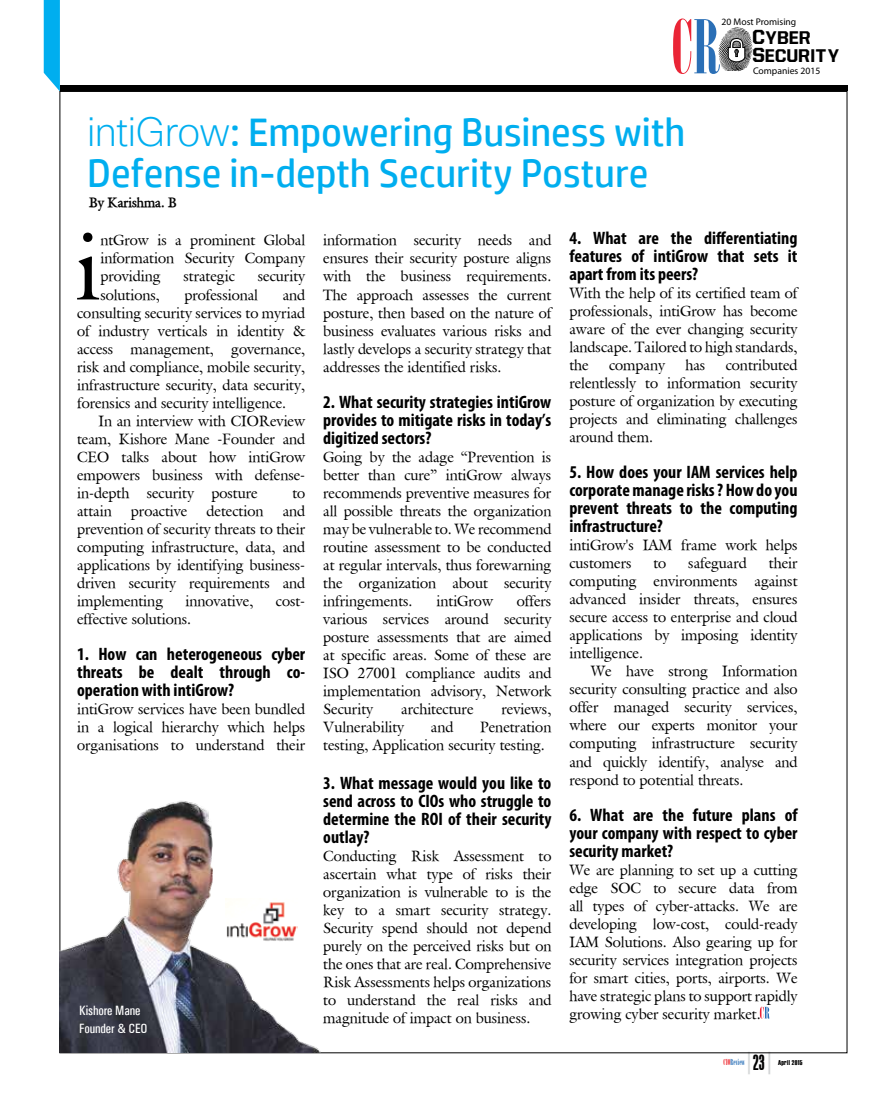
<style>
.page{position:relative;width:872px;height:1106px;background:#fff}
.page>*{position:absolute;margin:0;border:0;box-sizing:border-box;transform-origin:0 0}
.t1{font:94.05px "Galant Normal";color:#000}
.t2{font:39.75px/41px "HP Simplified";letter-spacing:-.005em;color:#00aeef}
.t3{font:condensed 22.5px "Aurora BT";color:#d5d7d8}
.t4{font:condensed 22.5px "Aurora BT";color:#000}
.t5{font:19.35px/17.7px "Allstar 4";letter-spacing:.02em;color:#010101}
.t6{font:700 condensed 18px/18px "Myriad Pro";color:#000;text-align:justify}
.t7{font:15px/18px "Galant Normal";color:#000;text-align:justify}
.t8{font:500 condensed 13.5px/18px "Univers";letter-spacing:-.01em;color:#fff}
.t9{font:700 13.5px "Galant";color:#000}
.t10{font:9.6px "Myriad Pro";color:#010101}
.t11{font:9px "Arsis D";letter-spacing:.015em;color:#266eb7}
.t12{font:7.05px "Haettenschweiler";letter-spacing:.05em;color:#000}
.s1{font-family:"Cisco Sans";font-weight:200}
.s2{color:#d1d3d4}
.s3{color:#ed1d24}
</style>
<div class="page">
<svg style="left:44px;top:0;width:16px;height:91px"></svg>
<div style="left:60px;top:85px;width:787px;height:6px;background:#000"></div>
<img style="left:60px;top:743px;width:261px;height:309px">
<svg style="left:760px;top:1006px;width:10px;height:12px"></svg>
<svg style="left:673px;top:18px;width:80px;height:56px"></svg>
<img style="left:225px;top:898px;width:72px;height:46px">
<p class="t10" style="left:721px;top:16px;width:76px">20 Most Promising</p>
<p class="t5" style="left:753px;top:29px;width:88px">CYBER<br>SECURITY</p>
<h2 class="t2" style="left:87px;top:111px;width:599px"><span class="s1">intiGrow</span>: Empowering Business with<br>Defense in-depth Security Posture</h2>
<p class="t9" style="left:89px;top:193px;width:89px">By Karishma. B</p>
<p class="t10" style="left:753px;top:65px;width:69px">Companies 2015</p>
<h1 class="t1" style="left:75px;top:207px;width:27px">i</h1>
<p class="t7" style="left:100px;top:231px;width:206px">ntGrow is a prominent Global information Security Company providing</p>
<p class="t7" style="left:183px;top:267px;width:53px">strategic</p>
<p class="t7" style="left:258px;top:267px;width:49px">security</p>
<p class="t7" style="left:100px;top:285px;width:61px">solutions,</p>
<p class="t7" style="left:184px;top:285px;width:75px">professional</p>
<p class="t7" style="left:77px;top:285px;width:229px;text-indent:205px">and consulting security services to myriad of industry verticals in identity &amp; access management, governance, risk and compliance, mobile security, infrastructure security, data security, forensics and security intelligence.</p>
<p class="t7" style="left:77px;top:411px;width:229px;text-indent:21px">In an interview with CIOReview team, Kishore Mane -Founder and CEO talks about how intiGrow empowers business with defense&shy;in-depth security posture</p>
<p class="t7" style="left:292px;top:483px;width:14px">to</p>
<p class="t7" style="left:77px;top:501px;width:229px;text-indent:205px">and prevention of security threats to their computing infrastructure, data, and applications by identifying business&shy;driven security requirements and implementing</p>
<p class="t7" style="left:77px;top:501px;width:36px">attain</p>
<p class="t7" style="left:131px;top:501px;width:58px">proactive</p>
<p class="t7" style="left:207px;top:501px;width:58px">detection</p>
<p class="t7" style="left:185px;top:591px;width:69px">innovative,</p>
<p class="t7" style="left:276px;top:591px;width:31px">cost-</p>
<p class="t7" style="left:77px;top:609px;width:115px">effective solutions.</p>
<p class="t6" style="left:77px;top:644px;width:230px">1. How can heterogeneous cyber threats be dealt through co&shy;operation with intiGrow?</p>
<p class="t7" style="left:77px;top:699px;width:229px">intiGrow services have been bundled in a logical hierarchy which helps organisations to understand their</p>
<p class="t8" style="left:79px;top:1001px;width:70px">Kishore Mane<br>Founder &amp; CEO</p>
<p class="t7" style="left:323px;top:231px;width:230px">information security needs and ensures their security posture aligns with the business requirements.<br>The approach assesses the current posture, then based on the nature of business evaluates various risks and lastly develops a security strategy that addresses the identified risks.</p>
<p class="t6" style="left:323px;top:392px;width:230px">2. What security strategies intiGrow provides to mitigate risks in today’s digitized sectors?</p>
<p class="t7" style="left:323px;top:447px;width:230px">Going by the adage “Prevention is better than cure” intiGrow always recommends preventive measures for all possible threats the organization may be vulnerable to. We recommend routine assessment to be conducted at regular intervals, thus forewarning the organization about security infringements.</p>
<p class="t7" style="left:323px;top:591px;width:230px;text-indent:194px">offers various services around security posture assessments that are aimed at specific areas. Some of these are ISO 27001 compliance audits and implementation advisory, Network Security</p>
<p class="t7" style="left:436px;top:591px;width:58px">intiGrow</p>
<p class="t7" style="left:401px;top:699px;width:74px">architecture</p>
<p class="t7" style="left:501px;top:699px;width:51px">reviews,</p>
<p class="t7" style="left:323px;top:717px;width:82px">Vulnerability</p>
<p class="t7" style="left:431px;top:717px;width:24px">and</p>
<p class="t7" style="left:323px;top:717px;width:230px;text-indent:157px">Penetration testing, Application security testing.</p>
<p class="t6" style="left:323px;top:773px;width:230px">3. What message would you like to send across to CIOs who struggle to determine the ROI of their security outlay?</p>
<p class="t7" style="left:323px;top:846px;width:230px">Conducting Risk Assessment to ascertain what type of risks their organization is vulnerable to is the key to a smart security strategy.<br>Security spend should not depend purely on the perceived risks but on the ones that are real. Comprehensive Risk Assessments helps organizations to understand the real risks and magnitude of impact on business.</p>
<p class="t6" style="left:569px;top:229px;width:230px">4. What are the differentiating features of intiGrow that sets it apart from its peers?</p>
<p class="t7" style="left:569px;top:284px;width:230px">With the help of its certified team of professionals, intiGrow has become aware of the ever changing security landscape. Tailored to high standards, the</p>
<p class="t7" style="left:569px;top:356px;width:230px;text-indent:156px">contributed relentlessly to information security posture of organization by executing projects and eliminating challenges around them.</p>
<p class="t6" style="left:569px;top:463px;width:230px">5. How does your IAM services help corporate manage risks ? How do you prevent threats to the computing infrastructure?</p>
<p class="t7" style="left:569px;top:536px;width:230px">intiGrow's IAM frame work helps customers</p>
<p class="t7" style="left:609px;top:356px;width:58px">company</p>
<p class="t7" style="left:685px;top:356px;width:21px">has</p>
<p class="t7" style="left:569px;top:554px;width:230px;text-indent:199px">their computing environments against advanced insider threats, ensures secure access to enterprise and cloud applications by imposing identity intelligence.</p>
<p class="t7" style="left:569px;top:662px;width:230px;text-indent:21px">We have strong Information security consulting practice and also offer managed security services, where our experts monitor your computing infrastructure security and quickly identify, analyse and respond to potential threats.</p>
<p class="t6" style="left:569px;top:805px;width:230px">6. What are the future plans of your company with respect to cyber security market?</p>
<p class="t7" style="left:569px;top:860px;width:230px">We are planning to set up a cutting edge SOC to secure data from all types of cyber-attacks. We are developing low-cost, could-ready IAM Solutions. Also gearing up for security services integration projects for smart cities, ports, airports. We have strategic plans to support rapidly growing cyber security market.</p>
<p class="t7" style="left:653px;top:554px;width:14px">to</p>
<p class="t7" style="left:688px;top:554px;width:60px">safeguard</p>
<h3 class="t3" style="left:743px;top:1049px;width:33px">| <span class="s2">|</span></h3>
<p class="t12" style="left:778px;top:1057px;width:26px">April 2015</p>
<h3 class="t4" style="left:753px;top:1050px;width:13px">23</h3>
<p class="t11" style="left:723px;top:1057px;width:23px"><span class="s3">CIO</span>Review</p>
</div>
